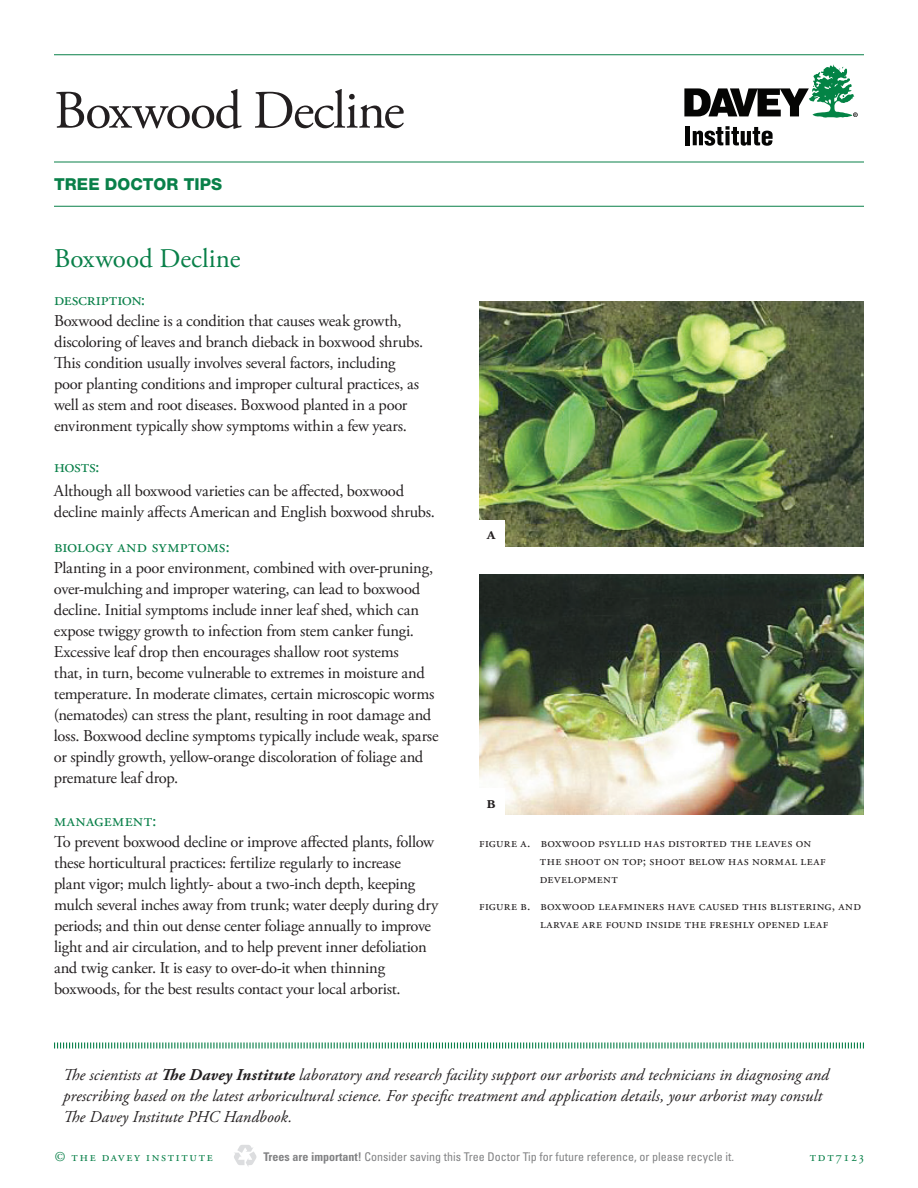
<style>
.page{position:relative;width:918px;height:1188px;background:#fff}
.page>*{position:absolute;margin:0;border:0;box-sizing:border-box;transform-origin:0 0}
.t1{font:54px "Adobe Garamond Pro";color:#231f20}
.t2{font:27px "Adobe Garamond Pro";color:#098049}
.t3{font:18px "Adobe Garamond Pro";letter-spacing:.005em;color:#098049}
.t4{font:18px "Adobe Garamond Pro";letter-spacing:-.015em;color:#098049}
.t5{font:600 18px "Adobe Garamond Pro";color:#231f20}
.t6{font:16.5px/21px "Adobe Garamond Pro";letter-spacing:-.015em;color:#231f20}
.t7{font:16.5px/21px "Adobe Garamond Pro";letter-spacing:-.12em;color:#231f20}
.t8{font:italic 16.5px/21px "Adobe Garamond Pro";letter-spacing:.005em;color:#231f20}
.t9{font:800 16.5px "Helvetica Neue LT Std";letter-spacing:.005em;color:#098049}
.t10{font:13.5px/18px "Adobe Garamond Pro";letter-spacing:.025em;color:#231f20}
.t11{font:13.5px "Adobe Garamond Pro";letter-spacing:.125em;color:#098049}
.t12{font:13.5px "Adobe Garamond Pro";letter-spacing:.105em;color:#098049}
.t13{font:condensed 12px "Univers LT Std";color:#57585a}
.s1{font-weight:700}
</style>
<div class="page">
<svg style="left:54px;top:1042px;width:810px;height:7px"></svg>
<hr style="left:54px;top:162px;width:810px;height:1px;background:#098049">
<hr style="left:54px;top:54px;width:810px;height:1px;background:#098049">
<hr style="left:54px;top:206px;width:810px;height:1px;background:#098049">
<img style="left:479px;top:574px;width:385px;height:240px">
<div style="left:478px;top:789px;width:27px;height:28px;background:#fff"></div>
<img style="left:479px;top:302px;width:385px;height:245px">
<div style="left:478px;top:520px;width:27px;height:28px;background:#fff"></div>
<svg style="left:234px;top:1145px;width:23px;height:22px"></svg>
<svg style="left:685px;top:65px;width:173px;height:53px"></svg>
<hr style="left:686px;top:126px;width:4px;height:19px;background:#050504">
<svg style="left:693px;top:126px;width:80px;height:20px"></svg>
<h1 class="t1" style="left:54px;top:78px;width:352px">Boxwood Decline</h1>
<p class="t9" style="left:54px;top:175px;width:170px">TREE DOCTOR TIPS</p>
<h2 class="t2" style="left:54px;top:242px;width:188px">Boxwood Decline</h2>
<p class="t4" style="left:54px;top:289px;width:93px">description:</p>
<p class="t6" style="left:54px;top:311px;width:371px">Boxwood decline is a condition that causes weak growth, discoloring of leaves and branch dieback in boxwood shrubs.<br>This condition usually involves several factors, including poor planting conditions and improper cultural practices, as well as stem and root diseases. Boxwood planted in a poor environment typically show symptoms within a few years.</p>
<p class="t3" style="left:54px;top:456px;width:47px">hosts:</p>
<p class="t6" style="left:54px;top:480px;width:383px">Although all boxwood varieties can be affected, boxwood decline mainly affects American and English boxwood shrubs.</p>
<p class="t3" style="left:54px;top:535px;width:177px">biology and symptoms:</p>
<p class="t6" style="left:54px;top:557px;width:386px">Planting in a poor environment, combined with over-pruning, over-mulching and improper watering, can lead to boxwood decline. Initial symptoms include inner leaf shed, which can expose twiggy growth to infection from stem canker fungi.<br>Excessive leaf drop then encourages shallow root systems<br>that, in turn, become vulnerable to extremes in moisture and temperature. In moderate climates, certain microscopic worms (nematodes) can stress the plant, resulting in root damage and loss. Boxwood decline symptoms typically include weak, sparse or spindly growth, yellow-orange discoloration of foliage and premature leaf drop.</p>
<p class="t3" style="left:54px;top:809px;width:104px">management:</p>
<p class="t7" style="left:54px;top:832px;width:386px">To prevent boxwood decline or improve affected plants, follow these horticultural practices: fertilize regularly to increase<br>plant vigor; mulch lightly- about a two-inch depth, keeping mulch several inches away from trunk; water deeply during dry periods; and thin out dense center foliage annually to improve light and air circulation, and to help prevent inner defoliation and twig canker. It is easy to over-do-it when thinning boxwoods, for the best results contact your local arborist.</p>
<p class="t10" style="left:540px;top:835px;width:287px;text-indent:-61px">figure a. boxwood psyllid has distorted the leaves on the shoot on top; shoot below has normal leaf development</p>
<p class="t5" style="left:487px;top:523px;width:10px">a</p>
<p class="t5" style="left:487px;top:792px;width:11px">b</p>
<p class="t10" style="left:540px;top:897px;width:323px;text-indent:-61px">figure b. boxwood leafminers have caused this blistering, and larvae are found inside the freshly opened leaf</p>
<p class="t8" style="left:63px;top:1065px;width:768px">The scientists at <span class="s1">The Davey Institute</span> laboratory and research facility support our arborists and technicians in diagnosing and prescribing based on the latest arboricultural science. For specific treatment and application details, your arborist may consult<br>The Davey Institute PHC Handbook.</p>
<p class="t11" style="left:55px;top:1149px;width:160px">© the davey institute</p>
<p class="t13" style="left:263px;top:1149px;width:472px"><span class="s1">Trees are important!</span> Consider saving this Tree Doctor Tip for future reference, or please recycle it.</p>
<p class="t12" style="left:810px;top:1149px;width:56px">tdt7123</p>
</div>
